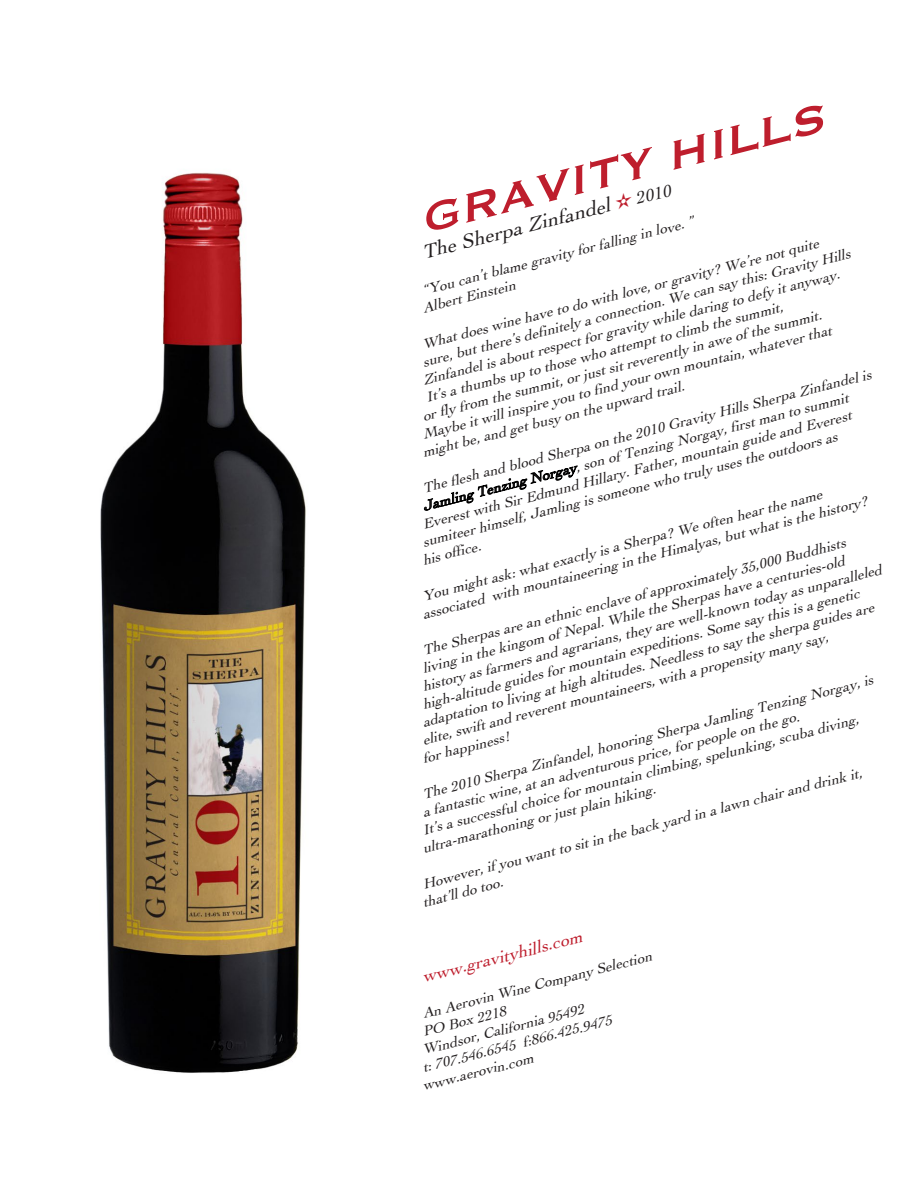
<style>
.page{position:relative;width:918px;height:1188px;background:#fff}
.page>*{position:absolute;margin:0;border:0;box-sizing:border-box;transform-origin:0 0}
.t1{font:italic 52.35px "Copperplate";color:#be1e2d;scale:1.04 1}
.t2{font:italic 20.4px "Cochin";color:#231f20;scale:1.04 1}
.t3{font:italic 17.4px "Cochin";color:#be1e2d;scale:1.04 1}
.t4{font:italic 14.55px/18px "Cochin";color:#231f20;scale:1.04 1}
.s1{color:#be1e2d}
.s2{font-size:17.4px}
</style>
<div class="page">
<svg style="left:423px;top:465px;width:155px;height:46px"></svg>
<img style="left:100px;top:172px;width:206px;height:901px">
<h1 class="t1" style="left:412px;top:186px;width:401px;rotate:-14deg">GRAVITY HILLS</h1>
<h2 class="t2" style="left:419px;top:238px;width:248px;rotate:-14deg">The Sherpa Zinfandel <span class="s1">✫</span> <span class="s2">2010</span></h2>
<p class="t4" style="left:416px;top:281px;width:274px;rotate:-14deg">“You can’t blame gravity for falling in love. ”<br>Albert Einstein</p>
<p class="t4" style="left:420px;top:334px;width:394px;rotate:-14deg">What does wine have to do with love, or gravity? We’re not quite</p>
<p class="t4" style="left:420px;top:352px;width:426px;rotate:-14deg">sure, but there’s definitely a connection. We can say this: Gravity Hills</p>
<p class="t4" style="left:420px;top:370px;width:415px;rotate:-14deg">Zinfandel is about respect for gravity while daring to defy it anyway.</p>
<p class="t4" style="left:424px;top:387px;width:355px;rotate:-14deg">It’s a thumbs up to those who attempt to climb the summit,</p>
<p class="t4" style="left:420px;top:406px;width:397px;rotate:-14deg">or fly from the summit, or just sit reverently in awe of the summit.</p>
<p class="t4" style="left:420px;top:424px;width:407px;rotate:-14deg">Maybe it will inspire you to find your own mountain, whatever that</p>
<p class="t4" style="left:420px;top:477px;width:446px;rotate:-14deg">The flesh and blood Sherpa on the 2010 Gravity Hills Sherpa Zinfandel is</p>
<p class="t4" style="left:420px;top:442px;width:261px;rotate:-14deg">might be, and get busy on the upward trail.</p>
<p class="t4" style="left:420px;top:496px;width:424px;rotate:-14deg">Jamling Tenzing Norgay, son of Tenzing Norgay, first man to summit</p>
<p class="t4" style="left:420px;top:514px;width:427px;rotate:-14deg">Everest with Sir Edmund Hillary. Father, mountain guide and Everest</p>
<p class="t4" style="left:420px;top:532px;width:413px;rotate:-14deg">sumiteer himself, Jamling is someone who truly uses the outdoors as</p>
<p class="t4" style="left:420px;top:551px;width:59px;rotate:-14deg">his office.</p>
<p class="t4" style="left:416px;top:587px;width:443px;line-height:17.2px;rotate:-14deg">You might ask: what exactly is a Sherpa? We often hear the name associated with mountaineering in the Himalyas, but what is the history?</p>
<p class="t4" style="left:420px;top:640px;width:421px;rotate:-14deg">The Sherpas are an ethnic enclave of approximately 35,000 Buddhists</p>
<p class="t4" style="left:420px;top:658px;width:420px;rotate:-14deg">living in the kingom of Nepal. While the Sherpas have a centuries-old</p>
<p class="t4" style="left:420px;top:676px;width:457px;rotate:-14deg">history as farmers and agrarians, they are well-known today as unparalleled</p>
<p class="t4" style="left:420px;top:694px;width:435px;rotate:-14deg">high-altitude guides for mountain expeditions. Some say this is a genetic</p>
<p class="t4" style="left:420px;top:712px;width:449px;rotate:-14deg">adaptation to living at high altitudes. Needless to say the sherpa guides are</p>
<p class="t4" style="left:420px;top:730px;width:404px;rotate:-14deg">elite, swift and reverent mountaineers, with a propensity many say,</p>
<p class="t4" style="left:420px;top:784px;width:448px;rotate:-14deg">The 2010 Sherpa Zinfandel, honoring Sherpa Jamling Tenzing Norgay, is</p>
<p class="t4" style="left:420px;top:802px;width:375px;rotate:-14deg">a fantastic wine, at an adventurous price, for people on the go.</p>
<p class="t4" style="left:420px;top:820px;width:434px;rotate:-14deg">It’s a successful choice for mountain climbing, spelunking, scuba diving,</p>
<p class="t4" style="left:420px;top:749px;width:88px;rotate:-14deg">for happiness!</p>
<p class="t4" style="left:416px;top:874px;width:442px;line-height:18.6px;rotate:-14deg">However, if you want to sit in the back yard in a lawn chair and drink it, that’ll do too.</p>
<p class="t3" style="left:420px;top:965px;width:160px;rotate:-14deg">www.gravityhills.com</p>
<p class="t4" style="left:420px;top:838px;width:233px;rotate:-14deg">ultra-marathoning or just plain hiking.</p>
<p class="t4" style="left:420px;top:1004px;width:229px;rotate:-14deg">An Aerovin Wine Company Selection</p>
<p class="t4" style="left:420px;top:1040px;width:162px;rotate:-14deg">Windsor, California 95492</p>
<p class="t4" style="left:420px;top:1022px;width:84px;rotate:-14deg">PO Box 2218</p>
<p class="t4" style="left:420px;top:1058px;width:189px;rotate:-14deg">t: 707.546.6545 f:866.425.9475</p>
<p class="t4" style="left:420px;top:1076px;width:111px;rotate:-14deg">www.aerovin.com</p>
</div>
